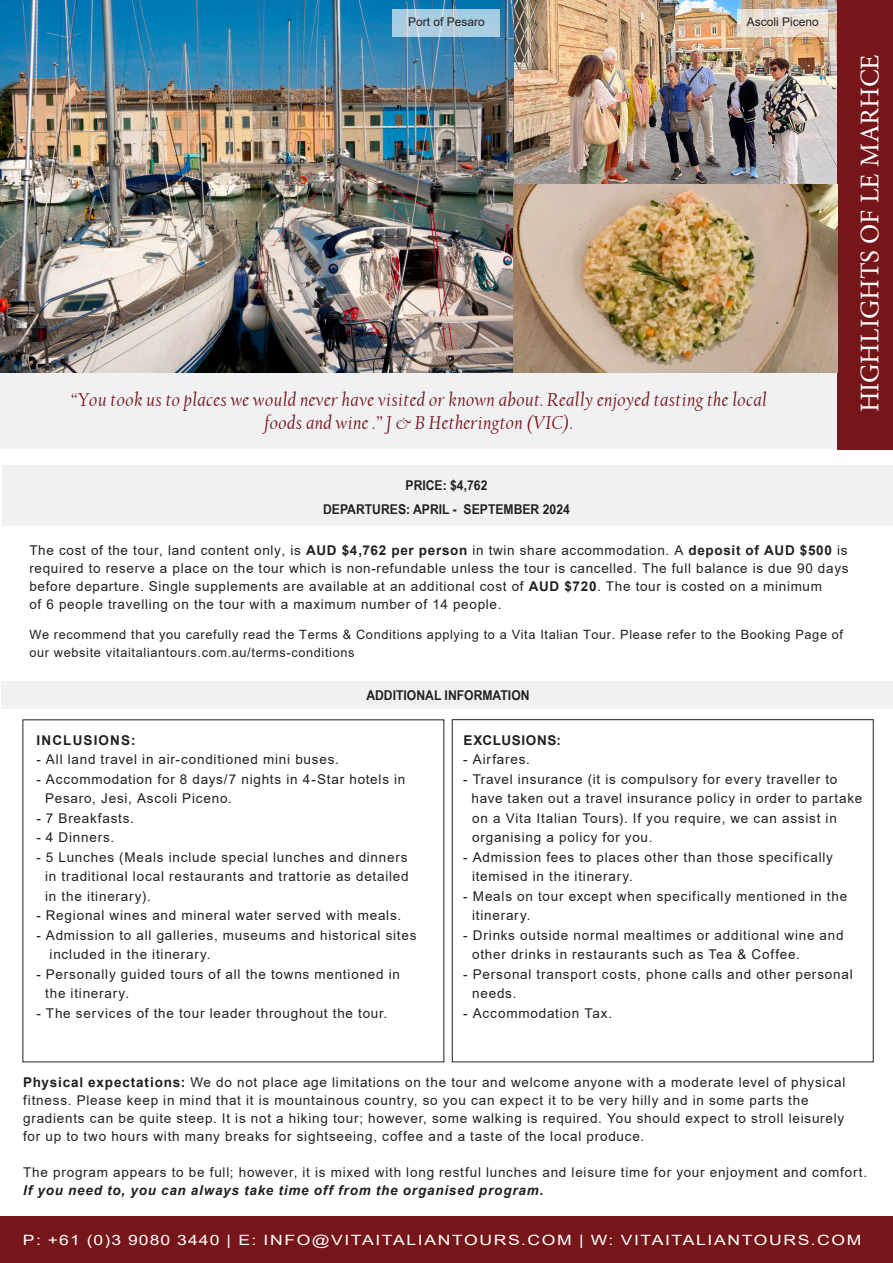
<style>
.page{position:relative;width:893px;height:1263px;background:#fff}
.page>*{position:absolute;margin:0;border:0;box-sizing:border-box;transform-origin:0 0}
.t1{font:27px "Minion Pro";color:#fff}
.t2{font:italic 19.5px/22.5px "Californian FB";letter-spacing:.02em;color:#77161a;text-align:center}
.t3{font:14.1px "Arial";letter-spacing:.095em;color:#fff;scale:1.24 1}
.t4{font:13.5px/19.5px "Arial";letter-spacing:.055em;color:#231f20}
.t5{font:700 13.5px/24px "Arial Narrow";color:#231f20;text-align:center;scale:1.1 1}
.t6{font:italic 700 13.5px "Arial";letter-spacing:.06em;color:#231f20}
.t7{font:700 13.5px "Arial";letter-spacing:.075em;color:#231f20}
.t8{font:700 13.5px "Arial";letter-spacing:.045em;color:#231f20}
.t9{font:12.75px/18px "Arial";letter-spacing:.05em;color:#231f20}
.t10{font:12px "Arial";color:#231f20}
.s1{font-weight:700}
</style>
<div class="page">
<div style="left:452px;top:719px;width:422px;height:343px;border:1px solid #231f20"></div>
<img style="left:0;top:0;width:838px;height:373px">
<div style="left:0;top:1216px;width:893px;height:47px;background:#77161a"></div>
<div style="left:0;top:373px;width:838px;height:76px;background:#f0f1f3"></div>
<div style="left:838px;top:0;width:55px;height:449px;background:#77161a"></div>
<div style="left:2px;top:681px;width:891px;height:28px;background:#f0f1f3"></div>
<svg style="left:392px;top:9px;width:108px;height:27px;background:#abcde0"></svg>
<svg style="left:737px;top:9px;width:91px;height:27px;background:#e8dfd4"></svg>
<div style="left:2px;top:466px;width:891px;height:60px;background:#f0f1f3"></div>
<p class="t10" style="left:408px;top:14px;width:78px">Port of Pesaro</p>
<p class="t10" style="left:747px;top:14px;width:74px">Ascoli Piceno</p>
<h2 class="t2" style="left:71px;top:389px;width:698px">“You took us to places we would never have visited or known about. Really enjoyed tasting the local foods and wine .” J &amp; B Hetherington (VIC).</h2>
<h1 class="t1" style="left:852px;top:412px;width:360px;rotate:-90deg">HIGHLIGHTS OF LE MARHCE</h1>
<p class="t5" style="left:323px;top:472px;width:226px">PRICE: $4,762<br>DEPARTURES: APRIL - SEPTEMBER 2024</p>
<p class="t4" style="left:29px;top:541px;width:821px;line-height:18px">The cost of the tour, land content only, is <span class="s1">AUD $4,762 per person</span> in twin share accommodation. A <span class="s1">deposit of AUD $500</span> is required to reserve a place on the tour which is non-refundable unless the tour is cancelled. The full balance is due 90 days before departure. Single supplements are available at an additional cost of <span class="s1">AUD $720</span>. The tour is costed on a minimum<br>of 6 people travelling on the tour with a maximum number of 14 people.</p>
<p class="t9" style="left:29px;top:625px;width:815px">We recommend that you carefully read the Terms &amp; Conditions applying to a Vita Italian Tour. Please refer to the Booking Page of our website vitaitaliantours.com.au/terms-conditions</p>
<p class="t5" style="left:366px;top:683px;width:150px">ADDITIONAL INFORMATION</p>
<p class="t7" style="left:37px;top:731px;width:100px">INCLUSIONS:</p>
<p class="t4" style="left:36px;top:750px;width:304px">- All land travel in air-conditioned mini buses.</p>
<p class="t4" style="left:45px;top:769px;width:362px;text-indent:-9px">- Accommodation for 8 days/7 nights in 4-Star hotels in<br>Pesaro, Jesi, Ascoli Piceno.</p>
<p class="t4" style="left:36px;top:808px;width:99px">- 7 Breakfasts.</p>
<p class="t4" style="left:36px;top:828px;width:79px">- 4 Dinners.</p>
<p class="t4" style="left:45px;top:847px;width:365px;text-align:justify;text-indent:-9px">- 5 Lunches (Meals include special lunches and dinners in traditional local restaurants and trattorie as detailed in the itinerary).</p>
<p class="t4" style="left:36px;top:906px;width:366px">- Regional wines and mineral water served with meals.</p>
<p class="t4" style="left:50px;top:925px;width:368px;text-indent:-13px">- Admission to all galleries, museums and historical sites included in the itinerary.</p>
<p class="t4" style="left:45px;top:964px;width:356px;text-indent:-9px">- Personally guided tours of all the towns mentioned in the itinerary.</p>
<p class="t4" style="left:36px;top:1003px;width:353px">- The services of the tour leader throughout the tour.</p>
<p class="t8" style="left:463px;top:730px;width:99px">EXCLUSIONS:</p>
<p class="t4" style="left:463px;top:750px;width:68px">- Airfares.</p>
<p class="t4" style="left:472px;top:769px;width:392px;text-indent:-8px">- Travel insurance (it is compulsory for every traveller to have taken out a travel insurance policy in order to partake on a Vita Italian Tours). If you require, we can assist in organising a policy for you.</p>
<p class="t4" style="left:472px;top:847px;width:362px;text-indent:-9px">- Admission fees to places other than those specifically itemised in the itinerary.</p>
<p class="t4" style="left:472px;top:886px;width:377px;text-indent:-9px">- Meals on tour except when specifically mentioned in the itinerary.</p>
<p class="t4" style="left:472px;top:925px;width:373px;text-indent:-9px">- Drinks outside normal mealtimes or additional wine and other drinks in restaurants such as Tea &amp; Coffee.</p>
<p class="t4" style="left:472px;top:964px;width:382px;text-indent:-9px">- Personal transport costs, phone calls and other personal needs.</p>
<p class="t4" style="left:463px;top:1003px;width:150px">- Accommodation Tax.</p>
<p class="t4" style="left:23px;top:1073px;width:824px;line-height:18px"><span class="s1">Physical expectations:</span> We do not place age limitations on the tour and welcome anyone with a moderate level of physical fitness. Please keep in mind that it is mountainous country, so you can expect it to be very hilly and in some parts the gradients can be quite steep. It is not a hiking tour; however, some walking is required. You should expect to stroll leisurely for up to two hours with many breaks for sightseeing, coffee and a taste of the local produce.</p>
<p class="t4" style="left:23px;top:1162px;width:845px">The program appears to be full; however, it is mixed with long restful lunches and leisure time for your enjoyment and comfort.</p>
<p class="t6" style="left:23px;top:1181px;width:522px">If you need to, you can always take time off from the organised program.</p>
<p class="t3" style="left:23px;top:1230px;width:678px">P: +61 (0)3 9080 3440 | E: INFO@VITAITALIANTOURS.COM | W: VITAITALIANTOURS.COM</p>
</div>
